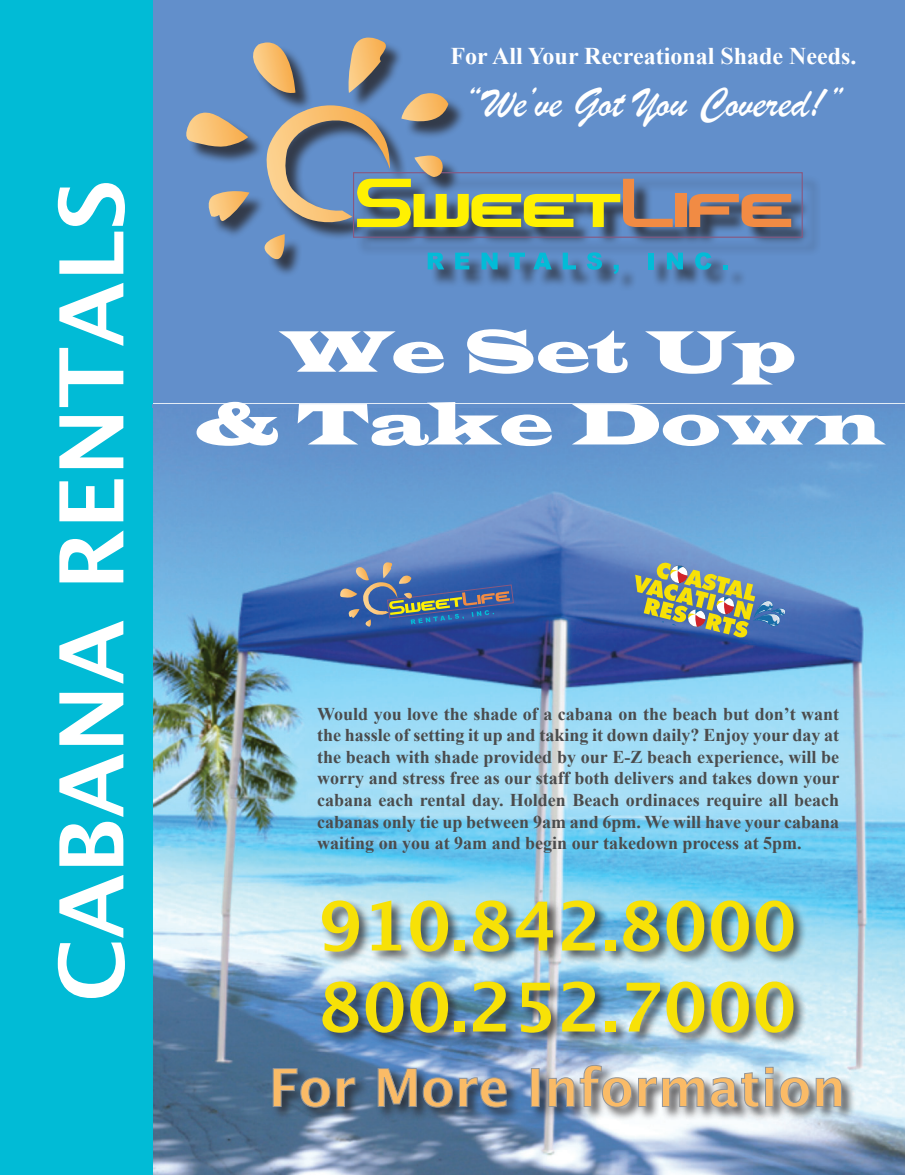
<style>
.page{position:relative;width:905px;height:1175px;background:#fff}
.page>*{position:absolute;margin:0;border:0;box-sizing:border-box;transform-origin:0 0}
.t1{font:700 88.5px "Lucida Grande";color:#fff}
.t2{font:700 67.5px "Lucida Grande";color:#f7e107}
.t3{font:60.6px "Latin Wide";color:#fff}
.t4{font:700 52.5px "Lucida Grande";color:#fabb67}
.t5{font:43.5px "Brush Script";color:#fff}
.t6{font:700 24px "Times New Roman";color:#fff}
.t7{font:700 18px/21.6px "Times New Roman";color:#4b4c4d;text-align:justify}
</style>
<div class="page">
<div style="left:153px;top:0;width:751px;height:1174px;background:#628fcb"></div>
<img style="left:153px;top:434px;width:751px;height:740px">
<div style="left:189px;top:40px;width:632px;height:252px;background:#231f20;opacity:.75"></div>
<div style="left:353px;top:172px;width:449px;height:66px;border:1px solid #885880"></div>
<div style="left:675px;top:194px;width:11px;height:33px;background:#f18b44"></div>
<svg style="left:689px;top:194px;width:102px;height:33px;background:#b07a5b"></svg>
<svg style="left:427px;top:253px;width:17px;height:16px"></svg>
<svg style="left:455px;top:253px;width:14px;height:16px"></svg>
<svg style="left:481px;top:253px;width:16px;height:16px"></svg>
<svg style="left:509px;top:253px;width:16px;height:16px"></svg>
<svg style="left:533px;top:253px;width:18px;height:16px"></svg>
<svg style="left:562px;top:253px;width:14px;height:16px"></svg>
<svg style="left:587px;top:252px;width:15px;height:18px"></svg>
<svg style="left:613px;top:265px;width:5px;height:9px"></svg>
<div style="left:648px;top:253px;width:5px;height:16px;background:#03bbd7"></div>
<svg style="left:667px;top:253px;width:16px;height:16px"></svg>
<svg style="left:695px;top:252px;width:16px;height:18px"></svg>
<svg style="left:723px;top:265px;width:5px;height:4px"></svg>
<svg style="left:258px;top:234px;width:27px;height:27px"></svg>
<svg style="left:186px;top:38px;width:486px;height:190px"></svg>
<div style="left:0;top:0;width:153px;height:1174px;background:#01bbd6"></div>
<svg style="left:630px;top:562px;width:155px;height:90px;background:#778a8c"></svg>
<div style="left:271px;top:898px;width:584px;height:223px;background:#231f20;opacity:.75"></div>
<svg style="left:272px;top:1067px;width:84px;height:41px;background:#496078"></svg>
<svg style="left:377px;top:1067px;width:130px;height:41px;background:#5a7291"></svg>
<div style="left:531px;top:1068px;width:8px;height:38px;border:1px solid #939598"></div>
<svg style="left:548px;top:1064px;width:294px;height:44px;background:#b6bdc2"></svg>
<svg style="left:339px;top:562px;width:174px;height:65px;background:#516e9d"></svg>
<p class="t1" style="left:20px;top:1002px;width:823px;rotate:-90deg">CABANA RENTALS</p>
<p class="t6" style="left:450px;top:39px;width:407px">For All Your Recreational Shade Needs.</p>
<p class="t5" style="left:462px;top:76px;width:384px">“We’ve Got You Covered!”</p>
<p class="t3" style="left:282px;top:313px;width:515px">We Set Up</p>
<p class="t3" style="left:195px;top:386px;width:690px">&amp; Take Down</p>
<p class="t7" style="left:317px;top:702px;width:524px">Would you love the shade of a cabana on the beach but don’t want the hassle of setting it up and taking it down daily? Enjoy your day at the beach with shade provided by our E-Z beach experience, will be worry and stress free as our staff both delivers and takes down your cabana each rental day. Holden Beach ordinaces require all beach cabanas only tie up between 9am and 6pm. We will have your cabana waiting on you at 9am and begin our takedown process at 5pm.</p>
<p class="t2" style="left:318px;top:871px;width:480px">910.842.8000</p>
<p class="t2" style="left:318px;top:952px;width:480px">800.252.7000</p>
<p class="t4" style="left:268px;top:1045px;width:579px">For More Information</p>
</div>
